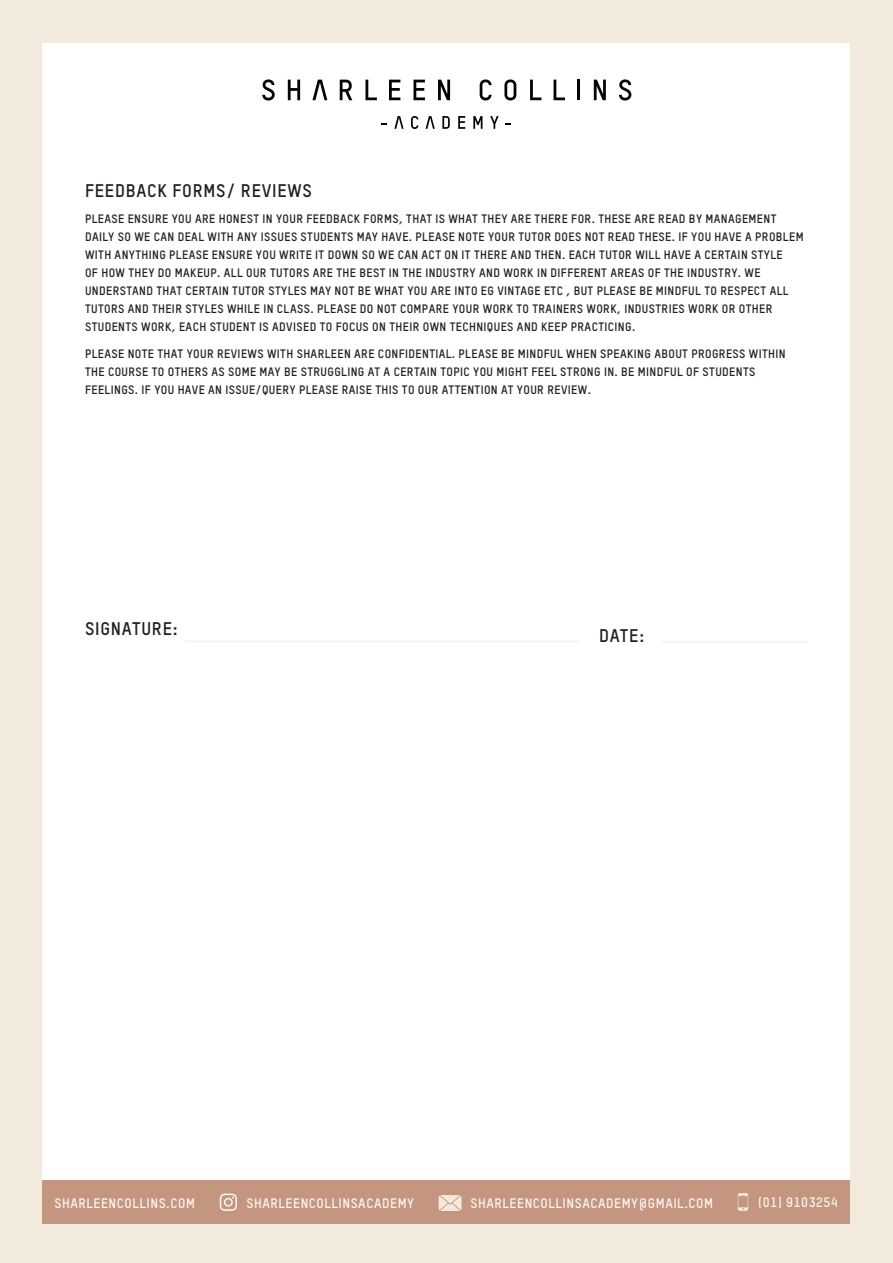
<style>
.page{position:relative;width:893px;height:1263px;background:#f3eade}
.page>*{position:absolute;margin:0;border:0;box-sizing:border-box;transform-origin:0 0}
.t1{font:700 18px "TSTARPRO";letter-spacing:.04em;color:#231f20}
.t2{font:700 13.5px "TSTARPRO";letter-spacing:.04em;color:#f8f5f2}
.t3{font:700 12px/18px "TSTARPRO";letter-spacing:.03em;color:#231f20}
</style>
<div class="page">
<div style="left:43px;top:43px;width:807px;height:1177px;background:#fff"></div>
<svg style="left:262px;top:79px;width:13px;height:22px"></svg>
<svg style="left:288px;top:80px;width:12px;height:20px"></svg>
<svg style="left:312px;top:80px;width:15px;height:20px"></svg>
<svg style="left:340px;top:80px;width:12px;height:20px"></svg>
<svg style="left:365px;top:80px;width:12px;height:20px"></svg>
<svg style="left:389px;top:80px;width:11px;height:20px"></svg>
<svg style="left:413px;top:80px;width:12px;height:20px"></svg>
<svg style="left:438px;top:80px;width:12px;height:20px"></svg>
<svg style="left:480px;top:79px;width:12px;height:21px"></svg>
<svg style="left:504px;top:79px;width:12px;height:21px"></svg>
<svg style="left:530px;top:80px;width:11px;height:20px"></svg>
<svg style="left:554px;top:80px;width:11px;height:20px"></svg>
<hr style="left:577px;top:80px;width:3px;height:20px;background:#040503">
<svg style="left:594px;top:80px;width:12px;height:20px"></svg>
<svg style="left:619px;top:79px;width:12px;height:22px"></svg>
<svg style="left:381px;top:123px;width:6px;height:2px"></svg>
<svg style="left:394px;top:116px;width:10px;height:13px"></svg>
<svg style="left:411px;top:116px;width:7px;height:13px"></svg>
<svg style="left:426px;top:116px;width:9px;height:13px"></svg>
<svg style="left:442px;top:116px;width:8px;height:13px"></svg>
<svg style="left:458px;top:116px;width:7px;height:13px"></svg>
<svg style="left:473px;top:116px;width:9px;height:13px"></svg>
<svg style="left:490px;top:116px;width:9px;height:13px"></svg>
<div style="left:43px;top:1180px;width:807px;height:44px;background:#c4957f"></div>
<svg style="left:220px;top:1193px;width:17px;height:18px"></svg>
<svg style="left:738px;top:1193px;width:10px;height:18px"></svg>
<svg style="left:439px;top:1195px;width:23px;height:16px"></svg>
<hr style="left:184px;top:641px;width:395px;height:1px;background:#f3eade">
<hr style="left:661px;top:641px;width:147px;height:1px;background:#f3eade">
<p class="t1" style="left:85px;top:179px;width:228px">FEEDBACK FORMS/ REVIEWS</p>
<p class="t3" style="left:85px;top:210px;width:720px">PLEASE ENSURE YOU ARE HONEST IN YOUR FEEDBACK FORMS, THAT IS WHAT THEY ARE THERE FOR. THESE ARE READ BY MANAGEMENT DAILY SO WE CAN DEAL WITH ANY ISSUES STUDENTS MAY HAVE. PLEASE NOTE YOUR TUTOR DOES NOT READ THESE. IF YOU HAVE A PROBLEM WITH ANYTHING PLEASE ENSURE YOU WRITE IT DOWN SO WE CAN ACT ON IT THERE AND THEN. EACH TUTOR WILL HAVE A CERTAIN STYLE<br>OF HOW THEY DO MAKEUP. ALL OUR TUTORS ARE THE BEST IN THE INDUSTRY AND WORK IN DIFFERENT AREAS OF THE INDUSTRY. WE UNDERSTAND THAT CERTAIN TUTOR STYLES MAY NOT BE WHAT YOU ARE INTO EG VINTAGE ETC , BUT PLEASE BE MINDFUL TO RESPECT ALL TUTORS AND THEIR STYLES WHILE IN CLASS. PLEASE DO NOT COMPARE YOUR WORK TO TRAINERS WORK, INDUSTRIES WORK OR OTHER STUDENTS WORK, EACH STUDENT IS ADVISED TO FOCUS ON THEIR OWN TECHNIQUES AND KEEP PRACTICING.</p>
<p class="t3" style="left:85px;top:344px;width:702px">PLEASE NOTE THAT YOUR REVIEWS WITH SHARLEEN ARE CONFIDENTIAL. PLEASE BE MINDFUL WHEN SPEAKING ABOUT PROGRESS WITHIN<br>THE COURSE TO OTHERS AS SOME MAY BE STRUGGLING AT A CERTAIN TOPIC YOU MIGHT FEEL STRONG IN. BE MINDFUL OF STUDENTS<br>FEELINGS. IF YOU HAVE AN ISSUE/QUERY PLEASE RAISE THIS TO OUR ATTENTION AT YOUR REVIEW.</p>
<p class="t1" style="left:85px;top:617px;width:94px">SIGNATURE:</p>
<p class="t1" style="left:599px;top:624px;width:47px">DATE:</p>
<p class="t2" style="left:54px;top:1194px;width:142px">SHARLEENCOLLINS.COM</p>
<p class="t2" style="left:246px;top:1194px;width:169px">SHARLEENCOLLINSACADEMY</p>
<p class="t2" style="left:470px;top:1194px;width:244px">SHARLEENCOLLINSACADEMY@GMAIL.COM</p>
<p class="t2" style="left:758px;top:1194px;width:81px">(01) 9103254</p>
</div>
